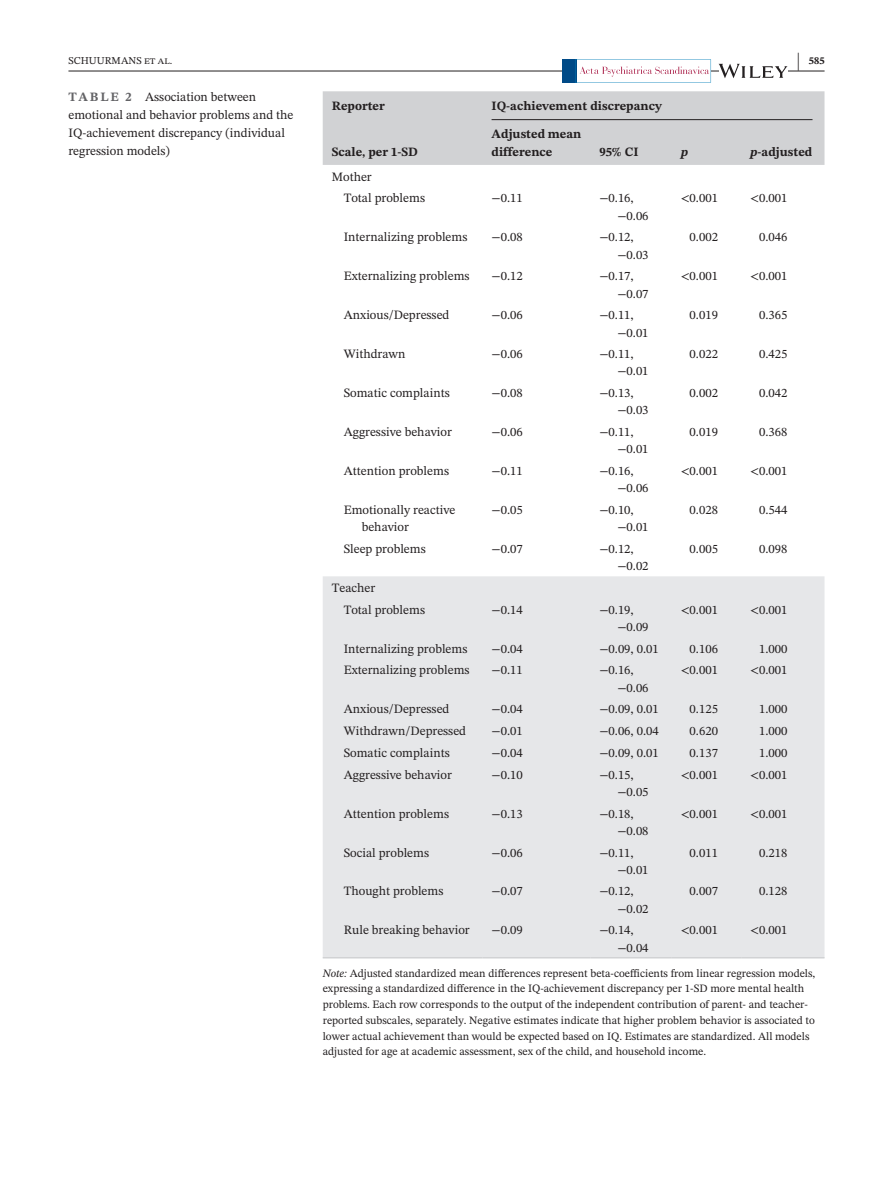
<style>
.page{position:relative;width:893px;height:1195px;background:#fff}
.page>*{position:absolute;margin:0;border:0;box-sizing:border-box;transform-origin:0 0}
.t1{font:700 21px "STIX Two Text";color:#231f20;scale:.42 1}
.t2{font:12.75px/17.2px "STIX Two Text";color:#231f20}
.t3{font:700 12.75px/17.2px "STIX Two Text";color:#231f20}
.t4{font:italic 700 12.75px "STIX Two Text";color:#231f20}
.t5{font:11.25px/15.8px "STIX Two Text";color:#231f20}
.t6{font:10.5px "STIX Two Text";color:#231f20}
.t7{font:700 10.5px "STIX Two Text";color:#231f20}
.s1{font-weight:700;color:#636366}
.s2{font-style:italic}
</style>
<div class="page">
<hr style="left:68px;top:71px;width:756px;height:1px;background:#231f20">
<div style="left:562px;top:59px;width:15px;height:24px;background:#004a87"></div>
<svg style="left:575px;top:59px;width:136px;height:24px"></svg>
<svg style="left:719px;top:64px;width:68px;height:14px"></svg>
<div style="left:323px;top:91px;width:501px;height:74px;background:#d1d2d4"></div>
<div style="left:323px;top:576px;width:501px;height:381px;background:#e6e7e9"></div>
<hr style="left:323px;top:957px;width:160px;height:1px;background:#d1d2d4">
<hr style="left:483px;top:957px;width:107px;height:1px;background:#d1d2d4">
<hr style="left:590px;top:957px;width:82px;height:1px;background:#d1d2d4">
<hr style="left:672px;top:957px;width:69px;height:1px;background:#d1d2d4">
<hr style="left:741px;top:957px;width:83px;height:1px;background:#d1d2d4">
<hr style="left:492px;top:119px;width:320px;height:1px;background:#231f20">
<h1 class="t1" style="left:797px;top:45px;width:8px">|</h1>
<p class="t6" style="left:68px;top:53px;width:105px">SCHUURMANS et al.</p>
<p class="t7" style="left:809px;top:53px;width:17px">585</p>
<p class="t3" style="left:332px;top:98px;width:55px">Reporter</p>
<p class="t3" style="left:492px;top:98px;width:172px">IQ-achievement discrepancy</p>
<p class="t3" style="left:332px;top:143px;width:88px">Scale, per 1-SD</p>
<p class="t2" style="left:68px;top:88px;width:227px;line-height:18px"><span class="s1">TABLE 2</span> Association between emotional and behavior problems and the<br>IQ-achievement discrepancy (individual regression models)</p>
<p class="t3" style="left:492px;top:126px;width:91px">Adjusted mean difference</p>
<p class="t3" style="left:599px;top:143px;width:41px">95% CI</p>
<p class="t4" style="left:681px;top:142px;width:9px">p</p>
<p class="t3" style="left:750px;top:143px;width:64px"><span class="s2">p</span>-adjusted</p>
<p class="t2" style="left:344px;top:165px;width:83px;line-height:21.8px;text-indent:-12px">Mother<br>Total problems</p>
<p class="t2" style="left:492px;top:189px;width:33px">−0.11</p>
<p class="t2" style="left:617px;top:189px;width:33px;text-indent:-18px">−0.16, −0.06</p>
<p class="t2" style="left:681px;top:189px;width:39px">&lt;0.001</p>
<p class="t2" style="left:750px;top:189px;width:39px">&lt;0.001</p>
<p class="t2" style="left:344px;top:228px;width:125px">Internalizing problems</p>
<p class="t2" style="left:492px;top:228px;width:33px">−0.08</p>
<p class="t2" style="left:617px;top:228px;width:33px;text-indent:-18px">−0.12, −0.03</p>
<p class="t2" style="left:690px;top:228px;width:30px">0.002</p>
<p class="t2" style="left:759px;top:228px;width:30px">0.046</p>
<p class="t2" style="left:344px;top:267px;width:127px">Externalizing problems</p>
<p class="t2" style="left:492px;top:267px;width:33px">−0.12</p>
<p class="t2" style="left:617px;top:267px;width:33px;text-indent:-18px">−0.17, −0.07</p>
<p class="t2" style="left:681px;top:267px;width:39px">&lt;0.001</p>
<p class="t2" style="left:750px;top:267px;width:39px">&lt;0.001</p>
<p class="t2" style="left:344px;top:306px;width:107px">Anxious/Depressed</p>
<p class="t2" style="left:492px;top:306px;width:33px">−0.06</p>
<p class="t2" style="left:617px;top:306px;width:33px;text-indent:-18px">−0.11, −0.01</p>
<p class="t2" style="left:690px;top:306px;width:30px">0.019</p>
<p class="t2" style="left:759px;top:306px;width:30px">0.365</p>
<p class="t2" style="left:344px;top:345px;width:63px">Withdrawn</p>
<p class="t2" style="left:492px;top:345px;width:33px">−0.06</p>
<p class="t2" style="left:617px;top:345px;width:33px;text-indent:-18px">−0.11, −0.01</p>
<p class="t2" style="left:690px;top:345px;width:30px">0.022</p>
<p class="t2" style="left:759px;top:345px;width:30px">0.425</p>
<p class="t2" style="left:344px;top:384px;width:108px">Somatic complaints</p>
<p class="t2" style="left:492px;top:384px;width:33px">−0.08</p>
<p class="t2" style="left:617px;top:384px;width:33px;text-indent:-18px">−0.13, −0.03</p>
<p class="t2" style="left:690px;top:384px;width:30px">0.002</p>
<p class="t2" style="left:759px;top:384px;width:30px">0.042</p>
<p class="t2" style="left:344px;top:423px;width:110px">Aggressive behavior</p>
<p class="t2" style="left:492px;top:423px;width:33px">−0.06</p>
<p class="t2" style="left:617px;top:423px;width:33px;text-indent:-18px">−0.11, −0.01</p>
<p class="t2" style="left:690px;top:423px;width:30px">0.019</p>
<p class="t2" style="left:759px;top:423px;width:30px">0.368</p>
<p class="t2" style="left:344px;top:462px;width:107px">Attention problems</p>
<p class="t2" style="left:492px;top:462px;width:33px">−0.11</p>
<p class="t2" style="left:617px;top:462px;width:33px;text-indent:-18px">−0.16, −0.06</p>
<p class="t2" style="left:681px;top:462px;width:39px">&lt;0.001</p>
<p class="t2" style="left:750px;top:462px;width:39px">&lt;0.001</p>
<p class="t2" style="left:362px;top:501px;width:95px;text-indent:-18px">Emotionally reactive behavior</p>
<p class="t2" style="left:492px;top:501px;width:33px">−0.05</p>
<p class="t2" style="left:617px;top:501px;width:33px;text-indent:-18px">−0.10, −0.01</p>
<p class="t2" style="left:690px;top:501px;width:30px">0.028</p>
<p class="t2" style="left:759px;top:501px;width:30px">0.544</p>
<p class="t2" style="left:344px;top:540px;width:84px">Sleep problems</p>
<p class="t2" style="left:492px;top:540px;width:33px">−0.07</p>
<p class="t2" style="left:617px;top:540px;width:33px;text-indent:-18px">−0.12, −0.02</p>
<p class="t2" style="left:690px;top:540px;width:30px">0.005</p>
<p class="t2" style="left:759px;top:540px;width:30px">0.098</p>
<p class="t2" style="left:344px;top:577px;width:83px;line-height:21.8px;text-indent:-12px">Teacher<br>Total problems</p>
<p class="t2" style="left:492px;top:601px;width:33px">−0.14</p>
<p class="t2" style="left:617px;top:601px;width:33px;text-indent:-18px">−0.19, −0.09</p>
<p class="t2" style="left:681px;top:601px;width:39px">&lt;0.001</p>
<p class="t2" style="left:750px;top:601px;width:39px">&lt;0.001</p>
<p class="t2" style="left:344px;top:640px;width:125px">Internalizing problems</p>
<p class="t2" style="left:492px;top:640px;width:33px">−0.04</p>
<p class="t2" style="left:599px;top:640px;width:61px">−0.09, 0.01</p>
<p class="t2" style="left:690px;top:640px;width:30px">0.106</p>
<p class="t2" style="left:759px;top:640px;width:30px">1.000</p>
<p class="t2" style="left:344px;top:661px;width:127px">Externalizing problems</p>
<p class="t2" style="left:492px;top:661px;width:33px">−0.11</p>
<p class="t2" style="left:617px;top:661px;width:33px;text-indent:-18px">−0.16, −0.06</p>
<p class="t2" style="left:681px;top:661px;width:39px">&lt;0.001</p>
<p class="t2" style="left:750px;top:661px;width:39px">&lt;0.001</p>
<p class="t2" style="left:344px;top:700px;width:107px">Anxious/Depressed</p>
<p class="t2" style="left:492px;top:700px;width:33px">−0.04</p>
<p class="t2" style="left:599px;top:700px;width:61px">−0.09, 0.01</p>
<p class="t2" style="left:690px;top:700px;width:30px">0.125</p>
<p class="t2" style="left:759px;top:700px;width:30px">1.000</p>
<p class="t2" style="left:344px;top:722px;width:124px">Withdrawn/Depressed</p>
<p class="t2" style="left:492px;top:722px;width:33px">−0.01</p>
<p class="t2" style="left:599px;top:722px;width:61px">−0.06, 0.04</p>
<p class="t2" style="left:690px;top:722px;width:30px">0.620</p>
<p class="t2" style="left:759px;top:722px;width:30px">1.000</p>
<p class="t2" style="left:344px;top:744px;width:108px">Somatic complaints</p>
<p class="t2" style="left:492px;top:744px;width:33px">−0.04</p>
<p class="t2" style="left:599px;top:744px;width:61px">−0.09, 0.01</p>
<p class="t2" style="left:690px;top:744px;width:30px">0.137</p>
<p class="t2" style="left:759px;top:744px;width:30px">1.000</p>
<p class="t2" style="left:344px;top:766px;width:110px">Aggressive behavior</p>
<p class="t2" style="left:492px;top:766px;width:33px">−0.10</p>
<p class="t2" style="left:617px;top:766px;width:33px;text-indent:-18px">−0.15, −0.05</p>
<p class="t2" style="left:681px;top:766px;width:39px">&lt;0.001</p>
<p class="t2" style="left:750px;top:766px;width:39px">&lt;0.001</p>
<p class="t2" style="left:344px;top:804px;width:107px">Attention problems</p>
<p class="t2" style="left:492px;top:804px;width:33px">−0.13</p>
<p class="t2" style="left:617px;top:804px;width:33px;text-indent:-18px">−0.18, −0.08</p>
<p class="t2" style="left:681px;top:804px;width:39px">&lt;0.001</p>
<p class="t2" style="left:750px;top:804px;width:39px">&lt;0.001</p>
<p class="t2" style="left:344px;top:843px;width:87px">Social problems</p>
<p class="t2" style="left:492px;top:843px;width:33px">−0.06</p>
<p class="t2" style="left:617px;top:843px;width:33px;text-indent:-18px">−0.11, −0.01</p>
<p class="t2" style="left:690px;top:843px;width:30px">0.011</p>
<p class="t2" style="left:759px;top:843px;width:30px">0.218</p>
<p class="t2" style="left:344px;top:882px;width:101px">Thought problems</p>
<p class="t2" style="left:492px;top:882px;width:33px">−0.07</p>
<p class="t2" style="left:617px;top:882px;width:33px;text-indent:-18px">−0.12, −0.02</p>
<p class="t2" style="left:690px;top:882px;width:30px">0.007</p>
<p class="t2" style="left:759px;top:882px;width:30px">0.128</p>
<p class="t2" style="left:344px;top:921px;width:127px">Rule breaking behavior</p>
<p class="t2" style="left:492px;top:921px;width:33px">−0.09</p>
<p class="t2" style="left:617px;top:921px;width:33px;text-indent:-18px">−0.14, −0.04</p>
<p class="t2" style="left:681px;top:921px;width:39px">&lt;0.001</p>
<p class="t2" style="left:750px;top:921px;width:39px">&lt;0.001</p>
<p class="t5" style="left:323px;top:965px;width:494px"><span class="s2">Note:</span> Adjusted standardized mean differences represent beta-coefficients from linear regression models, expressing a standardized difference in the IQ-achievement discrepancy per 1-SD more mental health problems. Each row corresponds to the output of the independent contribution of parent- and teacher&shy;reported subscales, separately. Negative estimates indicate that higher problem behavior is associated to lower actual achievement than would be expected based on IQ. Estimates are standardized. All models adjusted for age at academic assessment, sex of the child, and household income.</p>
</div>
